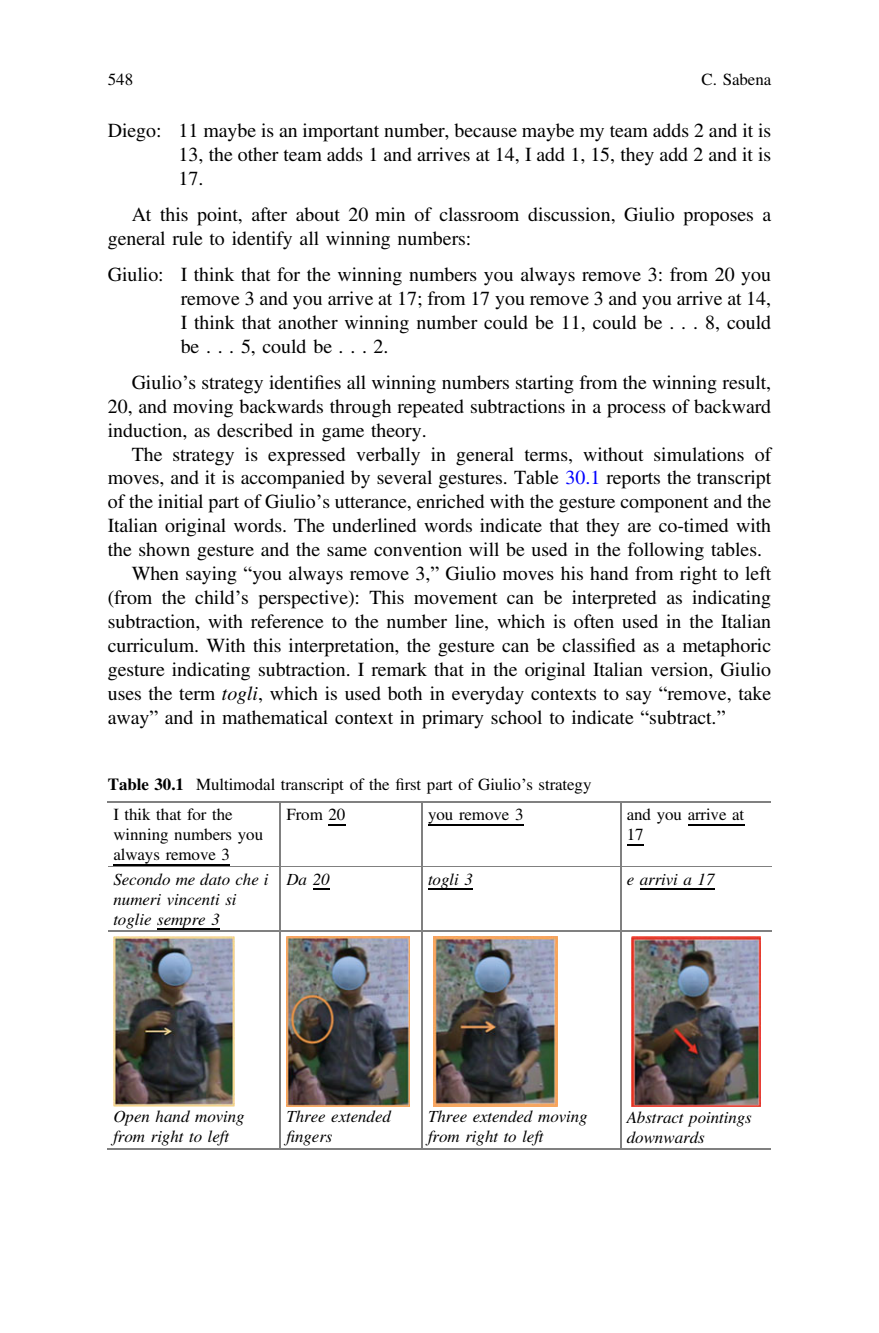
<style>
.page{position:relative;width:879px;height:1333px;background:#fff}
.page>*{position:absolute;margin:0;border:0;box-sizing:border-box;transform-origin:0 0}
.t1{font:20px/24px "Ldlkkg Wrmlxp Ggcrrf Adv TT5 ada 87 cc";color:#000;text-align:justify}
.t2{font:17px/20px "Flcstj Vhvdtg Fnydsv Adv T Tf 2 e 4 df 62.I";color:#000}
.t3{font:17px/30.6px "Ldlkkg Wrmlxp Ggcrrf Adv TT5 ada 87 cc";color:#000}
.s1{font-family:"Sblwws Ddlvkk Jlxmjq Adv TT3713 a 231"}
.s2{font-family:"Vbcvrx Pndhwn Ckdjlg Adv TT5 ada 87 cc+fb"}
.s3{color:#00f}
.s4{font-family:"Flcstj Vhvdtg Fnydsv Adv T Tf 2 e 4 df 62.I"}
.s5{font-family:"Lbqwxy Fyfrbh Ssbwjw Adv T Teeee 58 d 9.B"}
.s6{font-family:"Bhjfld Syynyg Ggthtn Adv T Tf 2 e 4 df 62.I+fb"}
</style>
<div class="page">
<hr style="left:108px;top:801px;width:663px;height:1px;background:#808080">
<hr style="left:108px;top:1148px;width:663px;height:1px;background:#808080">
<hr style="left:280px;top:802px;width:1px;height:64px;background:#808080">
<hr style="left:108px;top:865px;width:172px;height:1px;background:#808080">
<hr style="left:421px;top:802px;width:1px;height:64px;background:#808080">
<hr style="left:281px;top:865px;width:140px;height:1px;background:#808080">
<hr style="left:620px;top:802px;width:1px;height:64px;background:#808080">
<hr style="left:422px;top:865px;width:198px;height:1px;background:#808080">
<hr style="left:621px;top:865px;width:150px;height:1px;background:#808080">
<hr style="left:280px;top:866px;width:1px;height:65px;background:#808080">
<hr style="left:108px;top:930px;width:172px;height:1px;background:#808080">
<hr style="left:421px;top:866px;width:1px;height:65px;background:#808080">
<hr style="left:281px;top:930px;width:140px;height:1px;background:#808080">
<hr style="left:620px;top:866px;width:1px;height:65px;background:#808080">
<hr style="left:422px;top:930px;width:198px;height:1px;background:#808080">
<hr style="left:621px;top:930px;width:150px;height:1px;background:#808080">
<hr style="left:280px;top:931px;width:1px;height:217px;background:#808080">
<hr style="left:421px;top:931px;width:1px;height:217px;background:#808080">
<hr style="left:620px;top:931px;width:1px;height:217px;background:#808080">
<hr style="left:113px;top:864px;width:117px;height:1px;background:#000">
<svg style="left:328px;top:824px;width:17px;height:1px"></svg>
<hr style="left:428px;top:824px;width:95px;height:1px;background:#000">
<hr style="left:688px;top:824px;width:56px;height:1px;background:#000">
<svg style="left:627px;top:844px;width:16px;height:1px"></svg>
<hr style="left:157px;top:928px;width:63px;height:1px;background:#000">
<svg style="left:313px;top:888px;width:17px;height:1px"></svg>
<hr style="left:428px;top:888px;width:45px;height:1px;background:#000">
<hr style="left:640px;top:888px;width:74px;height:1px;background:#000">
<img style="left:113px;top:936px;width:121px;height:170px">
<img style="left:286px;top:936px;width:124px;height:170px">
<img style="left:433px;top:936px;width:124px;height:170px">
<img style="left:631px;top:936px;width:129px;height:170px">
<p class="t3" style="left:108px;top:66px;width:27px">548</p>
<p class="t3" style="left:701px;top:66px;width:71px">C. Sabena</p>
<p class="t1" style="left:179px;top:120px;width:594px;text-indent:-71px">Diego: 11 maybe is an important number, because maybe my team adds 2 and it is 13, the other team adds 1 and arrives at 14, I add 1, 15, they add 2 and it is 17.</p>
<p class="t1" style="left:108px;top:204px;width:665px;text-indent:24px">At this point, after about 20 min of classroom discussion, Giulio proposes a general rule to identify all winning numbers:</p>
<p class="t1" style="left:181px;top:264px;width:592px;text-indent:-73px">Giulio: I think that for the winning numbers you always remove 3: from 20 you remove 3 and you arrive at 17; from 17 you remove 3 and you arrive at 14, I think that another winning number could be 11, could be . . . 8, could be...5,couldbe...2.</p>
<p class="t1" style="left:108px;top:372px;width:665px;text-indent:24px">Giulio<span class="s1">’</span>s strategy identi<span class="s2">fi</span>es all winning numbers starting from the winning result, 20, and moving backwards through repeated subtractions in a process of backward induction, as described in game theory.</p>
<p class="t1" style="left:132px;top:444px;width:641px">The strategy is expressed verbally in general terms, without simulations of</p>
<p class="t1" style="left:108px;top:467px;width:665px">moves, and it is accompanied by several gestures. Table <span class="s3">30.1</span> reports the transcript</p>
<p class="t1" style="left:108px;top:491px;width:665px">of the initial part of Giulio<span class="s1">’</span>s utterance, enriched with the gesture component and the</p>
<p class="t1" style="left:108px;top:515px;width:665px">Italian original words. The underlined words indicate that they are co-timed with</p>
<p class="t1" style="left:108px;top:539px;width:656px">the shown gesture and the same convention will be used in the following tables.</p>
<p class="t1" style="left:132px;top:563px;width:641px">When saying <span class="s1">“</span>you always remove 3,<span class="s1">”</span> Giulio moves his hand from right to left</p>
<p class="t1" style="left:108px;top:587px;width:665px">(from the child<span class="s1">’</span>s perspective): This movement can be interpreted as indicating</p>
<p class="t1" style="left:108px;top:611px;width:665px">subtraction, with reference to the number line, which is often used in the Italian</p>
<p class="t1" style="left:108px;top:635px;width:665px">curriculum. With this interpretation, the gesture can be classi<span class="s2">fi</span>ed as a metaphoric</p>
<p class="t1" style="left:108px;top:659px;width:665px">gesture indicating subtraction. I remark that in the original Italian version, Giulio</p>
<p class="t1" style="left:108px;top:683px;width:665px">uses the term <span class="s4">togli</span>, which is used both in everyday contexts to say <span class="s1">“</span>remove, take</p>
<p class="t1" style="left:108px;top:707px;width:619px">away<span class="s1">”</span> and in mathematical context in primary school to indicate <span class="s1">“</span>subtract.<span class="s1">”</span></p>
<p class="t3" style="left:113px;top:770px;width:479px;text-indent:-6px"><span class="s5">Table 30.1</span> Multimodal transcript of the <span class="s2">fi</span>rst part of Giulio<span class="s1">’</span>s strategy<br>I thik that for the</p>
<p class="t3" style="left:113px;top:826px;width:151px;line-height:19.8px">winning numbers you always remove 3</p>
<p class="t3" style="left:286px;top:801px;width:60px">From 20</p>
<p class="t3" style="left:428px;top:801px;width:97px">you remove 3</p>
<p class="t3" style="left:627px;top:806px;width:119px;line-height:20px">and you arrive at<br>17</p>
<p class="t2" style="left:113px;top:870px;width:156px">Secondo me dato che i numeri vincenti si toglie sempre 3</p>
<p class="t2" style="left:286px;top:870px;width:45px">Da 20</p>
<p class="t2" style="left:428px;top:870px;width:46px">togli 3</p>
<p class="t2" style="left:627px;top:870px;width:89px">e arrivi a 17</p>
<p class="t2" style="left:113px;top:1108px;width:133px">Open hand moving from right to left</p>
<p class="t2" style="left:286px;top:1108px;width:106px">Three extended <span class="s6">fi</span>ngers</p>
<p class="t2" style="left:428px;top:1108px;width:161px">Three extended moving from right to left</p>
<p class="t2" style="left:627px;top:1108px;width:127px">Abstract pointings downwards</p>
</div>
